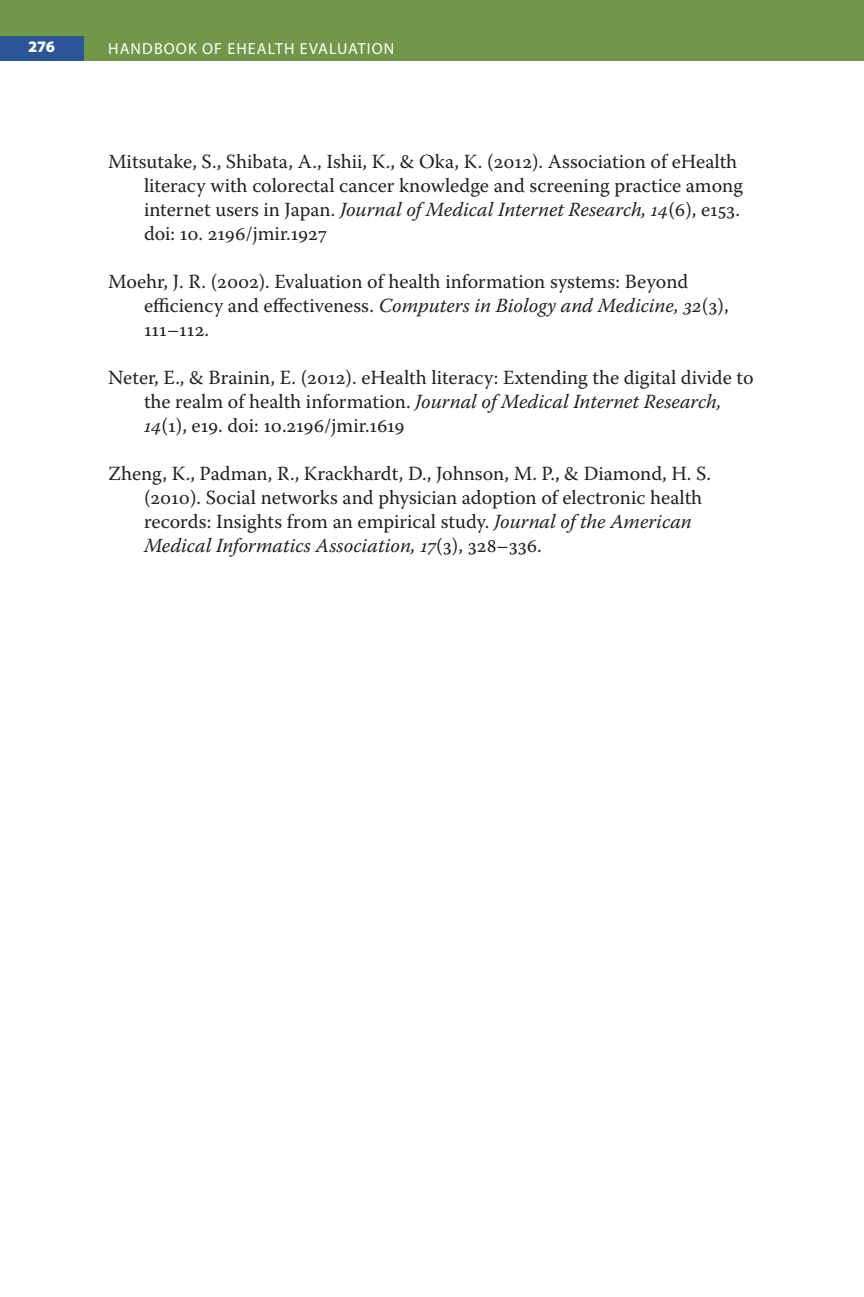
<style>
.page{position:relative;width:864px;height:1297px;background:#fff}
.page>*{position:absolute;margin:0;border:0;box-sizing:border-box;transform-origin:0 0}
.t1{font:20px/24px "Warnock Pro";color:#231f20}
.t2{font:16px "Myriad Pro";letter-spacing:.07em;color:#fff}
.t3{font:900 16px "Myriad Pro";color:#fff}
.s1{font-style:italic}
</style>
<div class="page">
<div style="left:0;top:0;width:864px;height:60px;background:#719849"></div>
<div style="left:0;top:36px;width:84px;height:24px;background:#2c5597"></div>
<p class="t3" style="left:29px;top:41px;width:28px">&lt;&gt;#</p>
<p class="t2" style="left:108px;top:42px;width:288px">HANDBOOK OF EHEALTH EVALUATION</p>
<p class="t1" style="left:144px;top:151px;width:600px;text-indent:-36px">Mitsutake, S., Shibata, A., Ishii, K., &amp; Oka, K. (2012). Association of eHealth literacy with colorectal cancer knowledge and screening practice among internet users in Japan. <span class="s1">Journal of Medical Internet Research, 14</span>(6), e153. doi: 10. 2196/jmir.1927</p>
<p class="t1" style="left:144px;top:271px;width:586px;text-indent:-36px">Moehr, J. R. (2002). Evaluation of health information systems: Beyond efficiency and effectiveness. <span class="s1">Computers in Biology and Medicine, 32</span>(3),<br>111–112.</p>
<p class="t1" style="left:144px;top:367px;width:611px;text-indent:-36px">Neter, E., &amp; Brainin, E. (2012). eHealth literacy: Extending the digital divide to the realm of health information. <span class="s1">Journal of Medical Internet Research,<br>14</span>(1), e19. doi: 10.2196/jmir.1619</p>
<p class="t1" style="left:144px;top:463px;width:569px;text-indent:-36px">Zheng, K., Padman, R., Krackhardt, D., Johnson, M. P., &amp; Diamond, H. S. (2010). Social networks and physician adoption of electronic health records: Insights from an empirical study. <span class="s1">Journal of the American Medical Informatics Association, 17</span>(3), 328–336.</p>
</div>
